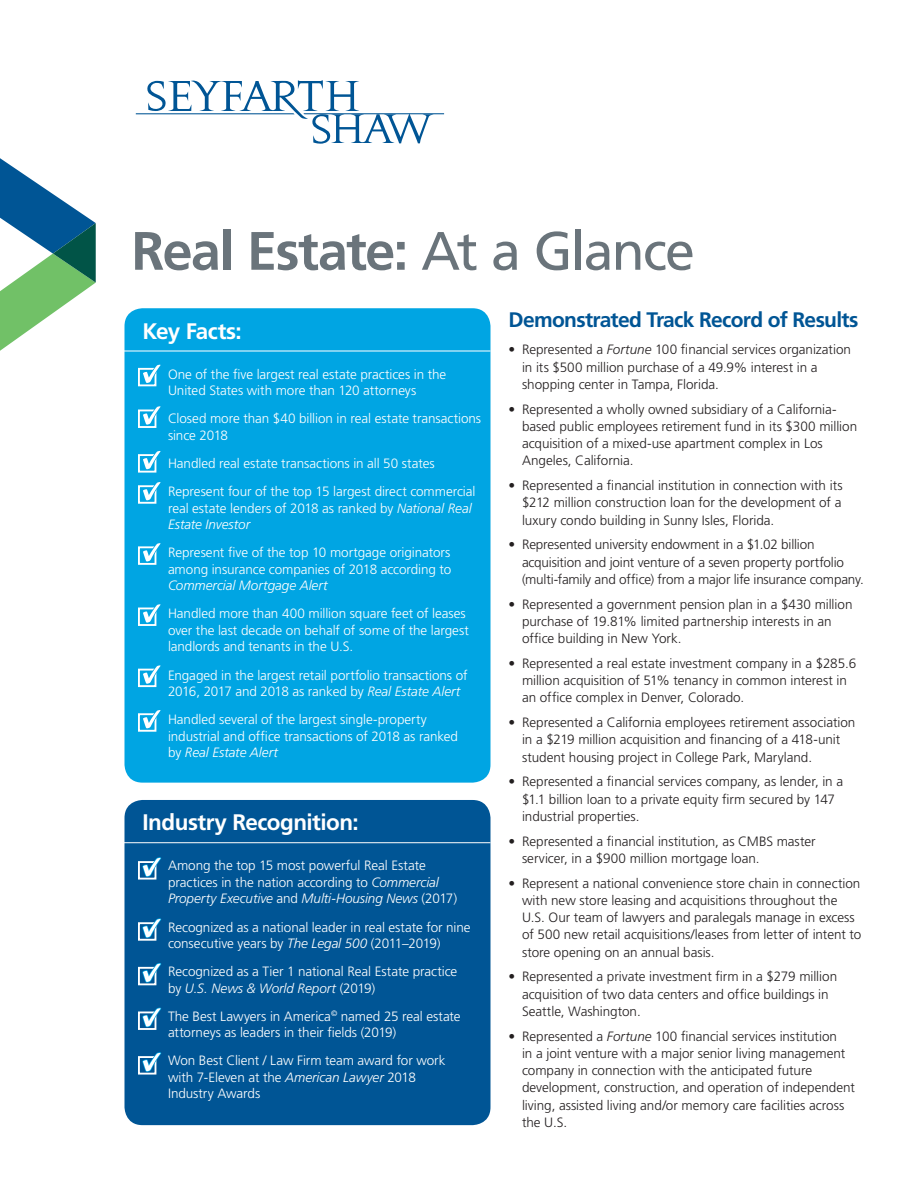
<style>
.page{position:relative;width:918px;height:1188px;background:#fff}
.page>*{position:absolute;margin:0;border:0;box-sizing:border-box;transform-origin:0 0}
.Heading_2{font:700 54px "Frutiger LT Std";letter-spacing:-.03em;color:#6a747b}
.Subhead_2{font:700 22.5px "Frutiger LT Std";letter-spacing:-.025em;color:#fff}
.Subhead_2-2{font:700 21px "Frutiger LT Std";letter-spacing:-.035em;color:#005595}
.t1{font:300 13.5px/17.2px "Frutiger LT Std";letter-spacing:-.005em;color:#231f20}
.t2{font:300 13.5px/16.5px "Frutiger LT Std";letter-spacing:-.005em;color:#fff}
.s1{font-weight:400}
.s2{font-style:italic}
</style>
<div class="page">
<svg style="left:0;top:158px;width:96px;height:193px"></svg>
<svg style="left:136px;top:80px;width:308px;height:64px"></svg>
<div style="left:125px;top:308px;width:366px;height:475px;background:#00a5e3;border-radius:18px"></div>
<hr style="left:123px;top:351px;width:368px;height:1px;background:#fff">
<div style="left:138px;top:368px;width:18px;height:18px;border:2px solid #fff"></div>
<svg style="left:142px;top:364px;width:19px;height:22px"></svg>
<div style="left:138px;top:410px;width:18px;height:18px;border:2px solid #fff"></div>
<svg style="left:142px;top:406px;width:19px;height:20px"></svg>
<div style="left:138px;top:454px;width:18px;height:19px;border:2px solid #fff"></div>
<svg style="left:142px;top:451px;width:19px;height:19px"></svg>
<div style="left:138px;top:485px;width:18px;height:19px;border:2px solid #fff"></div>
<svg style="left:142px;top:482px;width:19px;height:19px"></svg>
<div style="left:138px;top:546px;width:18px;height:19px;border:2px solid #fff"></div>
<svg style="left:142px;top:543px;width:19px;height:19px"></svg>
<div style="left:138px;top:608px;width:18px;height:18px;border:2px solid #fff"></div>
<svg style="left:142px;top:604px;width:19px;height:20px"></svg>
<div style="left:138px;top:669px;width:18px;height:18px;border:2px solid #fff"></div>
<svg style="left:142px;top:665px;width:19px;height:20px"></svg>
<div style="left:138px;top:713px;width:18px;height:19px;border:2px solid #fff"></div>
<svg style="left:142px;top:710px;width:19px;height:19px"></svg>
<div style="left:125px;top:800px;width:366px;height:325px;background:#005595;border-radius:18px"></div>
<hr style="left:123px;top:842px;width:368px;height:1px;background:#fff">
<div style="left:138px;top:861px;width:18px;height:19px;border:2px solid #fff"></div>
<svg style="left:142px;top:857px;width:20px;height:20px"></svg>
<div style="left:138px;top:922px;width:18px;height:19px;border:2px solid #fff"></div>
<svg style="left:142px;top:918px;width:20px;height:20px"></svg>
<div style="left:138px;top:967px;width:18px;height:18px;border:2px solid #fff"></div>
<svg style="left:142px;top:963px;width:19px;height:20px"></svg>
<div style="left:138px;top:1012px;width:18px;height:18px;border:2px solid #fff"></div>
<svg style="left:142px;top:1007px;width:20px;height:20px"></svg>
<div style="left:138px;top:1056px;width:18px;height:19px;border:2px solid #fff"></div>
<svg style="left:142px;top:1052px;width:20px;height:20px"></svg>
<p class="Heading_2" style="left:131px;top:219px;width:565px">Real Estate: <span class="s1">At a Glance</span></p>
<p class="Subhead_2" style="left:143px;top:318px;width:101px">Key Facts:</p>
<p class="t2" style="left:168px;top:366px;width:280px">One of the five largest real estate practices in the<br>United States with more than 120 attorneys</p>
<p class="t2" style="left:168px;top:411px;width:315px">Closed more than $40 billion in real estate transactions since 2018</p>
<p class="t2" style="left:168px;top:455px;width:268px">Handled real estate transactions in all 50 states</p>
<p class="t2" style="left:168px;top:483px;width:309px">Represent four of the top 15 largest direct commercial real estate lenders of 2018 as ranked by <span class="s2">National Real<br>Estate Investor</span></p>
<p class="t2" style="left:168px;top:545px;width:285px;text-align:justify">Represent five of the top 10 mortgage originators among insurance companies of 2018 according to <span class="s2">Commercial Mortgage Alert</span></p>
<p class="t2" style="left:168px;top:606px;width:302px">Handled more than 400 million square feet of leases over the last decade on behalf of some of the largest landlords and tenants in the U.S.</p>
<p class="t2" style="left:168px;top:667px;width:301px">Engaged in the largest retail portfolio transactions of<br>2016, 2017 and 2018 as ranked by <span class="s2">Real Estate Alert</span></p>
<p class="t2" style="left:168px;top:711px;width:291px">Handled several of the largest single-property industrial and office transactions of 2018 as ranked by <span class="s2">Real Estate Alert</span></p>
<p class="Subhead_2" style="left:143px;top:809px;width:218px">Industry Recognition:</p>
<p class="t2" style="left:168px;top:858px;width:291px">Among the top 15 most powerful Real Estate practices in the nation according to <span class="s2">Commercial<br>Property Executive</span> and <span class="s2">Multi-Housing News</span> (2017)</p>
<p class="t2" style="left:168px;top:919px;width:304px">Recognized as a national leader in real estate for nine consecutive years by <span class="s2">The Legal 500</span> (2011–2019)</p>
<p class="t2" style="left:168px;top:964px;width:291px">Recognized as a Tier 1 national Real Estate practice by <span class="s2">U.S. News &amp; World Report</span> (2019)</p>
<p class="t2" style="left:168px;top:1008px;width:294px">The Best Lawyers in America<sup>©</sup> named 25 real estate attorneys as leaders in their fields (2019)</p>
<p class="t2" style="left:168px;top:1053px;width:279px">Won Best Client / Law Firm team award for work with 7-Eleven at the <span class="s2">American Lawyer</span> 2018<br>Industry Awards</p>
<p class="Subhead_2-2" style="left:508px;top:307px;width:351px">Demonstrated Track Record of Results</p>
<p class="t1" style="left:522px;top:341px;width:331px;text-indent:-14px">• Represented a <span class="s2">Fortune</span> 100 financial services organization in its $500 million purchase of a 49.9% interest in a shopping center in Tampa, Florida.</p>
<p class="t1" style="left:522px;top:401px;width:337px;text-indent:-14px">• Represented a wholly owned subsidiary of a California&shy;based public employees retirement fund in its $300 million acquisition of a mixed-use apartment complex in Los Angeles, California.</p>
<p class="t1" style="left:522px;top:477px;width:322px;text-align:justify;text-indent:-14px">• Represented a financial institution in connection with its $212 million construction loan for the development of a luxury condo building in Sunny Isles, Florida.</p>
<p class="t1" style="left:522px;top:536px;width:344px;text-indent:-14px">• Represented university endowment in a $1.02 billion acquisition and joint venture of a seven property portfolio (multi-family and office) from a major life insurance company.</p>
<p class="t1" style="left:522px;top:596px;width:332px;text-indent:-14px">• Represented a government pension plan in a $430 million purchase of 19.81% limited partnership interests in an office building in New York.</p>
<p class="t1" style="left:522px;top:655px;width:336px;text-indent:-14px">• Represented a real estate investment company in a $285.6 million acquisition of 51% tenancy in common interest in an office complex in Denver, Colorado.</p>
<p class="t1" style="left:522px;top:714px;width:335px;text-indent:-14px">• Represented a California employees retirement association in a $219 million acquisition and financing of a 418-unit student housing project in College Park, Maryland.</p>
<p class="t1" style="left:522px;top:773px;width:323px;text-indent:-14px">• Represented a financial services company, as lender, in a $1.1 billion loan to a private equity firm secured by 147 industrial properties.</p>
<p class="t1" style="left:522px;top:833px;width:295px;text-indent:-14px">• Represented a financial institution, as CMBS master servicer, in a $900 million mortgage loan.</p>
<p class="t1" style="left:522px;top:875px;width:341px;text-indent:-14px">• Represent a national convenience store chain in connection with new store leasing and acquisitions throughout the U.S. Our team of lawyers and paralegals manage in excess of 500 new retail acquisitions/leases from letter of intent to store opening on an annual basis.</p>
<p class="t1" style="left:522px;top:968px;width:317px;text-indent:-14px">• Represented a private investment firm in a $279 million acquisition of two data centers and office buildings in<br>Seattle, Washington.</p>
<p class="t1" style="left:522px;top:1028px;width:335px;text-indent:-14px">• Represented a <span class="s2">Fortune</span> 100 financial services institution<br>in a joint venture with a major senior living management company in connection with the anticipated future development, construction, and operation of independent living, assisted living and/or memory care facilities across the U.S.</p>
</div>
